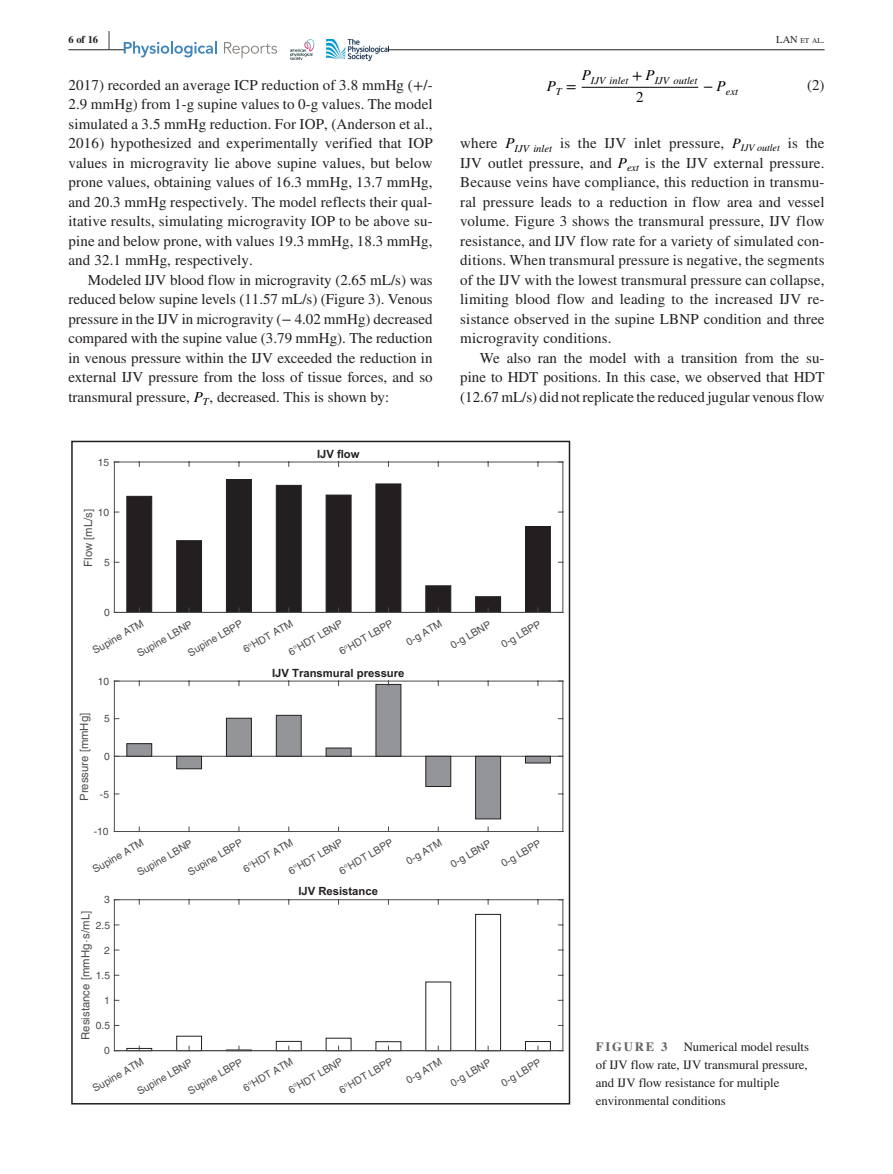
<style>
.page{position:relative;width:893px;height:1174px;background:#fff}
.page>*{position:absolute;margin:0;border:0;box-sizing:border-box;transform-origin:0 0}
.t1{font:700 25.95px "STIX";color:#231f20;scale:.36 1}
.t2{font:15px/19.5px "STIX";letter-spacing:.005em;color:#231f20;text-align:justify}
.t3{font:italic 15px "STIX General";color:#000}
.t4{font:15px "STIX General";color:#000}
.t5{font:12.75px/18px "STIX";color:#231f20}
.t6{font:700 12.75px "STIX";letter-spacing:.14em;color:#636366}
.t7{font:11.25px "Helvetica";color:#4b4c4d}
.t8{font:700 11.25px "Arial";color:#231f20}
.t9{font:italic 10.5px "STIX General";color:#000}
.t10{font:10.5px "STIX";color:#231f20}
.t11{font:700 10.5px "STIX";color:#231f20}
.t12{font:10.35px "Helvetica";color:#4b4c4d}
.s1{font-size:7.35px}
.s2{font-family:"STIX General";font-style:italic;color:#000}
.s3{font-family:"STIX General";font-style:italic;font-size:14.25px;color:#000}
</style>
<div class="page">
<hr style="left:68px;top:49px;width:756px;height:1px;background:#231f20">
<div style="left:124px;top:39px;width:264px;height:21px;background:#fff"></div>
<svg style="left:290px;top:39px;width:24px;height:21px"></svg>
<img style="left:327px;top:39px;width:61px;height:21px">
<svg style="left:124px;top:41px;width:93px;height:16px"></svg>
<svg style="left:224px;top:42px;width:53px;height:16px"></svg>
<hr style="left:582px;top:87px;width:116px;height:1px;background:#000">
<hr style="left:114px;top:756px;width:449px;height:1px;background:#4b4c4d">
<svg style="left:126px;top:684px;width:425px;height:135px"></svg>
<hr style="left:114px;top:831px;width:449px;height:1px;background:#4b4c4d">
<hr style="left:114px;top:681px;width:449px;height:1px;background:#4b4c4d">
<hr style="left:114px;top:681px;width:1px;height:150px;background:#4b4c4d">
<hr style="left:563px;top:681px;width:1px;height:150px;background:#4b4c4d">
<svg style="left:126px;top:914px;width:425px;height:136px"></svg>
<hr style="left:114px;top:1050px;width:449px;height:1px;background:#4b4c4d">
<hr style="left:114px;top:899px;width:449px;height:1px;background:#4b4c4d">
<hr style="left:114px;top:899px;width:1px;height:151px;background:#4b4c4d">
<hr style="left:563px;top:899px;width:1px;height:151px;background:#4b4c4d">
<svg style="left:126px;top:479px;width:425px;height:133px"></svg>
<hr style="left:114px;top:612px;width:449px;height:1px;background:#4b4c4d">
<hr style="left:114px;top:462px;width:449px;height:1px;background:#4b4c4d">
<hr style="left:114px;top:462px;width:1px;height:150px;background:#4b4c4d">
<hr style="left:563px;top:462px;width:1px;height:150px;background:#4b4c4d">
<div style="left:71px;top:441px;width:499px;height:663px;border:2px solid #231f20"></div>
<p class="t11" style="left:68px;top:33px;width:31px">6 of 16</p>
<h1 class="t1" style="left:108px;top:24px;width:7px">|</h1>
<p class="t10" style="left:776px;top:32px;width:50px">LAN <span class="s1">et al</span> .</p>
<p class="t2" style="left:68px;top:76px;width:366px">2017) recorded an average ICP reduction of 3.8 mmHg (+/- 2.9 mmHg) from 1-g supine values to 0-g values. The model simulated a 3.5 mmHg reduction. For IOP, (Anderson et al., 2016) hypothesized and experimentally verified that IOP values in microgravity lie above supine values, but below prone values, obtaining values of 16.3 mmHg, 13.7 mmHg, and 20.3 mmHg respectively. The model reflects their qual&shy;itative results, simulating microgravity IOP to be above su&shy;pine and below prone, with values 19.3 mmHg, 18.3 mmHg, and 32.1 mmHg, respectively.</p>
<p class="t2" style="left:68px;top:271px;width:366px;text-indent:20px">Modeled IJV blood flow in microgravity (2.65 mL/s) was reduced below supine levels (11.57 mL/s) (Figure 3). Venous pressure in the IJV in microgravity (− 4.02 mmHg) decreased compared with the supine value (3.79 mmHg). The reduction in venous pressure within the IJV exceeded the reduction in external IJV pressure from the loss of tissue forces, and so transmural pressure, <span class="s2">P</span><sub>T</sub>, decreased. This is shown by:</p>
<p class="t9" style="left:582px;top:76px;width:117px"><sup>P</sup>IJV inlet <sup>+</sup> <sup>P</sup>IJV outlet</p>
<p class="t4" style="left:636px;top:88px;width:9px">2</p>
<p class="t3" style="left:547px;top:81px;width:11px">P</p>
<p class="t2" style="left:807px;top:76px;width:19px">(2)</p>
<p class="t9" style="left:703px;top:88px;width:36px"><sup>−</sup> <sup>P</sup>ext</p>
<p class="t9" style="left:556px;top:88px;width:22px">T <sup>=</sup></p>
<p class="t2" style="left:460px;top:134px;width:366px">where <span class="s2">P</span><sub>IJV</sub> <sub>inlet</sub> is the IJV inlet pressure, <span class="s3">P</span><sub>IJV</sub> <sub>outlet</sub> is the IJV outlet pressure, and <span class="s2">P</span><sub>ext</sub> is the IJV external pressure.<br>Because veins have compliance, this reduction in transmu&shy;ral pressure leads to a reduction in flow area and vessel volume. Figure 3 shows the transmural pressure, IJV flow resistance, and IJV flow rate for a variety of simulated con&shy;ditions. When transmural pressure is negative, the segments of the IJV with the lowest transmural pressure can collapse, limiting blood flow and leading to the increased IJV re&shy;sistance observed in the supine LBNP condition and three microgravity conditions.</p>
<p class="t2" style="left:460px;top:349px;width:366px;text-indent:20px">We also ran the model with a transition from the su&shy;pine to HDT positions. In this case, we observed that HDT (12.67 mL/s) did not replicate the reduced jugular venous flow</p>
<p class="t12" style="left:98px;top:456px;width:13px">15</p>
<p class="t12" style="left:98px;top:506px;width:13px">10</p>
<p class="t7" style="left:82px;top:566px;width:59px;rotate:-90deg">Flow [mL/s]</p>
<p class="t12" style="left:104px;top:556px;width:7px">5</p>
<p class="t12" style="left:104px;top:606px;width:7px">0</p>
<p class="t8" style="left:317px;top:446px;width:44px">IJV flow</p>
<p class="t12" style="left:337px;top:647px;width:62px;rotate:-30deg">6°HDT LBPP</p>
<p class="t12" style="left:404px;top:637px;width:41px;rotate:-30deg">0-g ATM</p>
<p class="t12" style="left:448px;top:640px;width:46px;rotate:-30deg">0-g LBNP</p>
<p class="t12" style="left:499px;top:640px;width:46px;rotate:-30deg">0-g LBPP</p>
<p class="t12" style="left:286px;top:647px;width:62px;rotate:-30deg">6°HDT LBNP</p>
<p class="t12" style="left:186px;top:648px;width:63px;rotate:-30deg">Supine LBPP</p>
<p class="t12" style="left:241px;top:645px;width:57px;rotate:-30deg">6°HDT ATM</p>
<p class="t12" style="left:90px;top:645px;width:58px;rotate:-30deg">Supine ATM</p>
<p class="t12" style="left:135px;top:648px;width:64px;rotate:-30deg">Supine LBNP</p>
<p class="t12" style="left:98px;top:675px;width:13px">10</p>
<p class="t7" style="left:78px;top:801px;width:90px;rotate:-90deg">Pressure [mmHg]</p>
<p class="t12" style="left:104px;top:712px;width:7px">5</p>
<p class="t12" style="left:104px;top:750px;width:7px">0</p>
<p class="t12" style="left:100px;top:788px;width:11px">-5</p>
<p class="t12" style="left:94px;top:825px;width:16px">-10</p>
<p class="t8" style="left:272px;top:665px;width:134px">IJV Transmural pressure</p>
<p class="t12" style="left:337px;top:866px;width:62px;rotate:-30deg">6°HDT LBPP</p>
<p class="t12" style="left:404px;top:856px;width:41px;rotate:-30deg">0-g ATM</p>
<p class="t12" style="left:448px;top:859px;width:46px;rotate:-30deg">0-g LBNP</p>
<p class="t12" style="left:499px;top:859px;width:46px;rotate:-30deg">0-g LBPP</p>
<p class="t12" style="left:286px;top:866px;width:62px;rotate:-30deg">6°HDT LBNP</p>
<p class="t12" style="left:186px;top:867px;width:63px;rotate:-30deg">Supine LBPP</p>
<p class="t12" style="left:241px;top:864px;width:57px;rotate:-30deg">6°HDT ATM</p>
<p class="t12" style="left:91px;top:864px;width:58px;rotate:-30deg">Supine ATM</p>
<p class="t12" style="left:135px;top:868px;width:64px;rotate:-30deg">Supine LBNP</p>
<p class="t12" style="left:104px;top:893px;width:7px">3</p>
<p class="t7" style="left:79px;top:1039px;width:130px;rotate:-90deg">Resistance [mmHg s/mL]</p>
<p class="t12" style="left:96px;top:919px;width:16px">2.5</p>
<p class="t12" style="left:104px;top:944px;width:7px">2</p>
<p class="t12" style="left:96px;top:969px;width:16px">1.5</p>
<p class="t12" style="left:104px;top:994px;width:7px">1</p>
<p class="t12" style="left:96px;top:1019px;width:16px">0.5</p>
<p class="t12" style="left:104px;top:1044px;width:7px">0</p>
<p class="t8" style="left:298px;top:883px;width:81px">IJV Resistance</p>
<p class="t12" style="left:337px;top:1085px;width:62px;rotate:-30deg">6°HDT LBPP</p>
<p class="t12" style="left:404px;top:1075px;width:41px;rotate:-30deg">0-g ATM</p>
<p class="t12" style="left:448px;top:1078px;width:46px;rotate:-30deg">0-g LBNP</p>
<p class="t12" style="left:499px;top:1078px;width:46px;rotate:-30deg">0-g LBPP</p>
<p class="t12" style="left:286px;top:1086px;width:62px;rotate:-30deg">6°HDT LBNP</p>
<p class="t12" style="left:186px;top:1086px;width:63px;rotate:-30deg">Supine LBPP</p>
<p class="t12" style="left:241px;top:1083px;width:57px;rotate:-30deg">6°HDT ATM</p>
<p class="t12" style="left:90px;top:1084px;width:58px;rotate:-30deg">Supine ATM</p>
<p class="t12" style="left:135px;top:1087px;width:64px;rotate:-30deg">Supine LBNP</p>
<p class="t6" style="left:596px;top:1038px;width:73px">FIGURE 3</p>
<p class="t5" style="left:596px;top:1038px;width:215px;text-indent:88px">Numerical model results of IJV flow rate, IJV transmural pressure, and IJV flow resistance for multiple environmental conditions</p>
</div>
